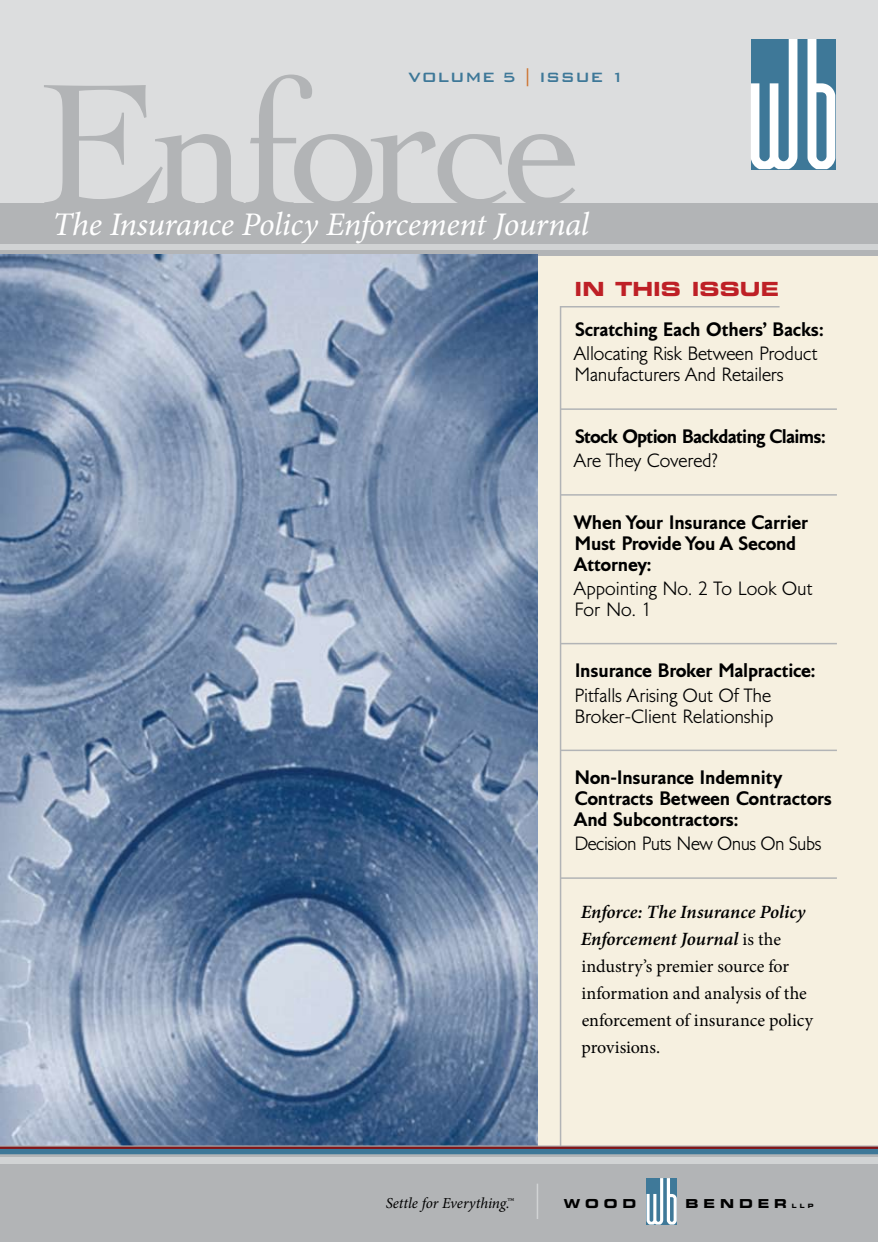
<style>
.page{position:relative;width:878px;height:1242px;background:#dcddde}
.page>*{position:absolute;margin:0;border:0;box-sizing:border-box;transform-origin:0 0}
.t1{font:181.5px "Cochin";letter-spacing:-.055em;color:#b2b4b6}
.t2{font:italic 33px "Minion Pro";letter-spacing:-.015em;color:#fff}
.t3{font:19.5px "Eurostile Bold Extended Two";color:#be2026}
.t4{font:italic 600 18.75px/27px "Minion Pro";color:#000}
.t5{font:700 18px/21px "Tschichold";color:#000}
.t6{font:18px/21px "Tschichold";color:#000}
.t7{font:18px/27px "Minion Pro";letter-spacing:-.01em;color:#000}
.t8{font:700 18px "Tschichold";letter-spacing:-.03em;color:#000}
.t9{font:18px "Tschichold";letter-spacing:-.02em;color:#000}
.t10{font:500 18px "Bank Gothic BT";letter-spacing:-.005em;color:#3e7898}
.t11{font:italic 15.3px "Minion Pro";letter-spacing:-.01em;color:#000}
.t12{font:12.3px "Eurostile Bold Extended Two";letter-spacing:.4em;color:#000}
.s1{color:#cd712b}
.s2{font-weight:400;font-style:normal;font-size:18px}
.s3{font-size:6px}
</style>
<div class="page">
<div style="left:0;top:1152px;width:878px;height:90px;background:#b2b4b6"></div>
<div style="left:537px;top:253px;width:341px;height:899px;background:#f6f0e0"></div>
<div style="left:0;top:203px;width:878px;height:42px;background:#b2b4b6"></div>
<svg style="left:7px;top:1154px;width:871px;height:4px"></svg>
<svg style="left:0;top:250px;width:878px;height:6px;background:#aeb2b6"></svg>
<div style="left:0;top:244px;width:878px;height:6px;background:#d1d3d4"></div>
<img style="left:0;top:255px;width:537px;height:891px">
<hr style="left:561px;top:408px;width:275px;height:2px;background:#b2b4b6">
<hr style="left:561px;top:494px;width:275px;height:2px;background:#b2b4b6">
<hr style="left:561px;top:643px;width:275px;height:1px;background:#b2b4b6">
<hr style="left:561px;top:750px;width:275px;height:1px;background:#b2b4b6">
<hr style="left:561px;top:877px;width:275px;height:2px;background:#b2b4b6">
<hr style="left:560px;top:306px;width:1px;height:842px;background:#b2b4b6">
<hr style="left:560px;top:306px;width:219px;height:2px;background:#b2b4b6">
<div style="left:0;top:1158px;width:878px;height:6px;background:#d1d3d4"></div>
<div style="left:0;top:1148px;width:878px;height:6px;background:#3e7898"></div>
<hr style="left:0;top:1146px;width:878px;height:3px;background:#811518">
<hr style="left:0;top:1146px;width:878px;height:1px;background:#b2b4b6">
<div style="left:750px;top:39px;width:85px;height:130px;background:#3e7898"></div>
<svg style="left:750px;top:39px;width:47px;height:130px"></svg>
<svg style="left:807px;top:39px;width:28px;height:130px"></svg>
<hr style="left:536px;top:1184px;width:2px;height:35px;background:#d1d3d4">
<svg style="left:646px;top:1178px;width:30px;height:47px"></svg>
<p class="t10" style="left:408px;top:67px;width:218px">Volume 5 <span class="s1">|</span> issue 1</p>
<h1 class="t1" style="left:37px;top:41px;width:548px">Enforce</h1>
<h2 class="t2" style="left:52px;top:202px;width:538px">The Insurance Policy Enforcement Journal</h2>
<p class="t3" style="left:574px;top:275px;width:206px">IN THIS ISSUE</p>
<p class="t5" style="left:575px;top:319px;width:249px">Scratching Each Others’ Backs:</p>
<p class="t6" style="left:574px;top:344px;width:245px">Allocating Risk Between Product<br>Manufacturers And Retailers</p>
<p class="t8" style="left:575px;top:425px;width:251px">Stock Option Backdating Claims:</p>
<p class="t6" style="left:574px;top:451px;width:145px">Are They Covered?</p>
<p class="t5" style="left:574px;top:512px;width:236px">When Your Insurance Carrier<br>Must Provide You A Second<br>Attorney:</p>
<p class="t6" style="left:574px;top:578px;width:240px">Appointing No. 2 To Look Out<br>For No. 1</p>
<p class="t5" style="left:575px;top:660px;width:241px">Insurance Broker Malpractice:</p>
<p class="t6" style="left:574px;top:685px;width:200px">Pitfalls Arising Out Of The<br>Broker-Client Relationship</p>
<p class="t5" style="left:574px;top:767px;width:259px">Non-Insurance Indemnity<br>Contracts Between Contractors<br>And Subcontractors:</p>
<p class="t9" style="left:574px;top:833px;width:248px">Decision Puts New Onus On Subs</p>
<p class="t4" style="left:580px;top:898px;width:226px">Enforce: The Insurance Policy<br>Enforcement Journal <span class="s2">is the</span></p>
<p class="t7" style="left:581px;top:953px;width:233px">industry’s premier source for information and analysis of the enforcement of insurance policy provisions.</p>
<p class="t11" style="left:386px;top:1192px;width:129px">Settle for Everything.™</p>
<p class="t12" style="left:563px;top:1195px;width:74px">WOOD</p>
<p class="t12" style="left:685px;top:1195px;width:130px">BENDER <span class="s3">LLP</span></p>
</div>
